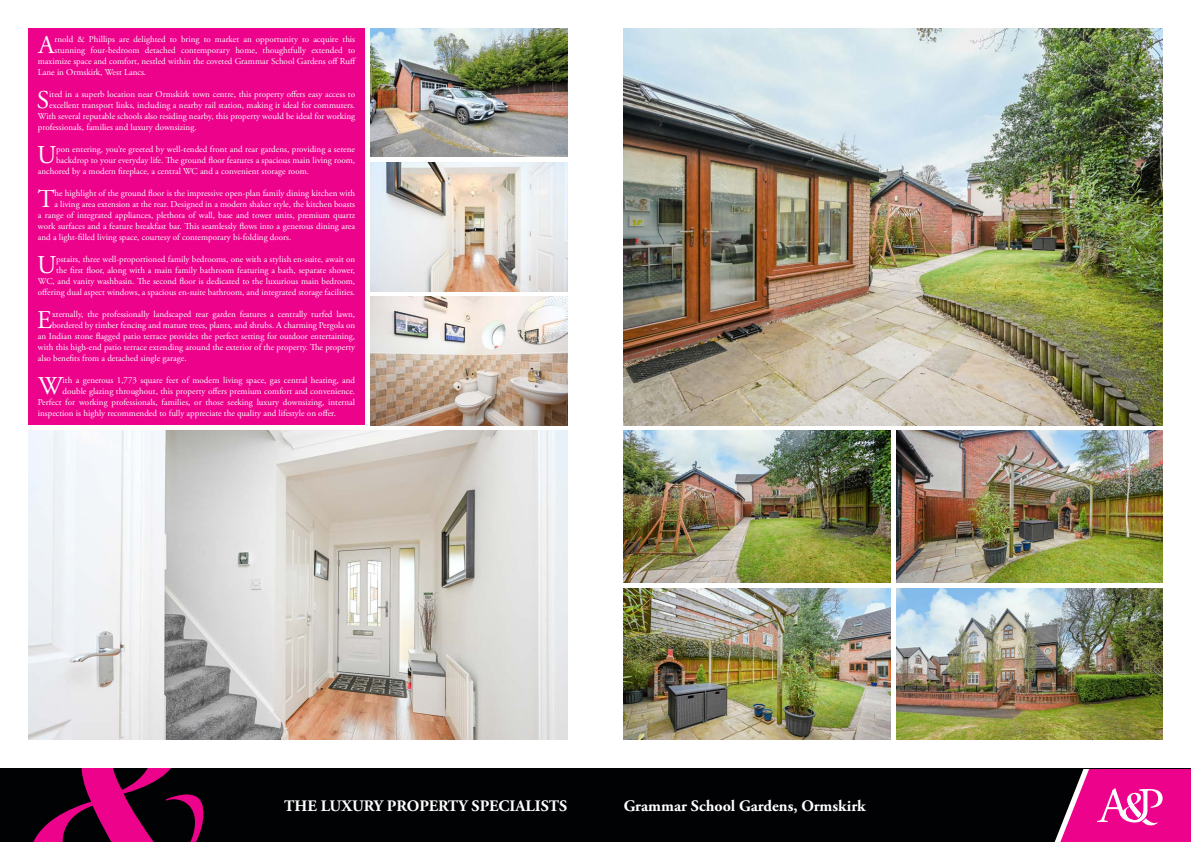
<style>
.page{position:relative;width:1191px;height:842px;background:#fff}
.page>*{position:absolute;margin:0;border:0;box-sizing:border-box;transform-origin:0 0}
.t1{font:25.6px "Adobe Garamond Pro";color:#fff}
.t2{font:700 16px "Adobe Garamond Pro";color:#fff}
.t3{font:9px/11px "Adobe Garamond Pro";color:#fff;text-align:right}
</style>
<div class="page">
<div style="left:0;top:769px;width:1191px;height:73px;background:#010203"></div>
<svg style="left:33px;top:769px;width:171px;height:73px"></svg>
<svg style="left:1054px;top:769px;width:137px;height:73px"></svg>
<img style="left:28px;top:431px;width:539px;height:309px">
<div style="left:28px;top:28px;width:337px;height:397px;background:#ed028c"></div>
<img style="left:624px;top:28px;width:538px;height:397px">
<img style="left:896px;top:588px;width:266px;height:152px">
<img style="left:624px;top:588px;width:266px;height:152px">
<img style="left:896px;top:431px;width:266px;height:152px">
<img style="left:624px;top:431px;width:266px;height:152px">
<img style="left:371px;top:297px;width:196px;height:128px">
<img style="left:371px;top:163px;width:196px;height:128px">
<img style="left:371px;top:28px;width:196px;height:129px">
<p class="t1" style="left:38px;top:30px;width:17px">A</p>
<p class="t3" style="left:54px;top:34px;width:302px">rnold &amp; Phillips are delighted to bring to market an opportunity to acquire this</p>
<p class="t3" style="left:54px;top:45px;width:302px">stunning four-bedroom detached contemporary home, thoughtfully extended to</p>
<p class="t3" style="left:38px;top:56px;width:320px">maximize space and comfort, nestled within the coveted Grammar School Gardens off Ruff</p>
<p class="t3" style="left:38px;top:67px;width:110px">Lane in Ormskirk, West Lancs.</p>
<p class="t1" style="left:37px;top:85px;width:14px">S</p>
<p class="t3" style="left:49px;top:89px;width:307px">ited in a superb location near Ormskirk town centre, this property offers easy access to</p>
<p class="t3" style="left:49px;top:100px;width:307px">excellent transport links, including a nearby rail station, making it ideal for commuters.</p>
<p class="t3" style="left:38px;top:111px;width:319px">With several reputable schools also residing nearby, this property would be ideal for working</p>
<p class="t3" style="left:38px;top:122px;width:160px">professionals, families and luxury downsizing.</p>
<p class="t1" style="left:37px;top:140px;width:21px">U</p>
<p class="t3" style="left:56px;top:144px;width:300px">pon entering, you’re greeted by well-tended front and rear gardens, providing a serene</p>
<p class="t3" style="left:56px;top:155px;width:300px">backdrop to your everyday life. The ground floor features a spacious main living room,</p>
<p class="t3" style="left:38px;top:166px;width:273px">anchored by a modern fireplace, a central WC and a convenient storage room.</p>
<p class="t1" style="left:38px;top:184px;width:18px">T</p>
<p class="t3" style="left:55px;top:188px;width:302px">he highlight of the ground floor is the impressive open-plan family dining kitchen with</p>
<p class="t3" style="left:55px;top:199px;width:302px">a living area extension at the rear. Designed in a modern shaker style, the kitchen boasts</p>
<p class="t3" style="left:38px;top:210px;width:319px">a range of integrated appliances, plethora of wall, base and tower units, premium quartz</p>
<p class="t3" style="left:38px;top:221px;width:319px">work surfaces and a feature breakfast bar. This seamlessly flows into a generous dining area</p>
<p class="t3" style="left:38px;top:232px;width:255px">and a light-filled living space, courtesy of contemporary bi-folding doors.</p>
<p class="t1" style="left:37px;top:250px;width:21px">U</p>
<p class="t3" style="left:38px;top:254px;width:319px">pstairs, three well-proportioned family bedrooms, one with a stylish en-suite, await on<br>the first floor, along with a main family bathroom featuring a bath, separate shower, WC, and vanity washbasin. The second floor is dedicated to the luxurious main bedroom, offering dual aspect windows, a spacious en-suite bathroom, and integrated storage facilities.</p>
<p class="t1" style="left:37px;top:305px;width:16px">E</p>
<p class="t3" style="left:52px;top:309px;width:305px">xternally, the professionally landscaped rear garden features a centrally turfed lawn,</p>
<p class="t3" style="left:52px;top:320px;width:304px">bordered by timber fencing and mature trees, plants, and shrubs. A charming Pergola on</p>
<p class="t3" style="left:38px;top:331px;width:319px">an Indian stone flagged patio terrace provides the perfect setting for outdoor entertaining,</p>
<p class="t3" style="left:38px;top:342px;width:319px">with this high-end patio terrace extending around the exterior of the property. The property</p>
<p class="t3" style="left:38px;top:353px;width:150px">also benefits from a detached single garage.</p>
<p class="t1" style="left:38px;top:371px;width:26px">W</p>
<p class="t3" style="left:63px;top:375px;width:294px">ith a generous 1,773 square feet of modern living space, gas central heating, and</p>
<p class="t3" style="left:63px;top:386px;width:294px">double glazing throughout, this property offers premium comfort and convenience.</p>
<p class="t3" style="left:38px;top:397px;width:319px">Perfect for working professionals, families, or those seeking luxury downsizing, internal</p>
<p class="t3" style="left:38px;top:408px;width:300px">inspection is highly recommended to fully appreciate the quality and lifestyle on offer.</p>
<p class="t2" style="left:284px;top:797px;width:284px">THE LUXURY PROPERTY SPECIALISTS</p>
<p class="t2" style="left:624px;top:797px;width:243px">Grammar School Gardens, Ormskirk</p>
</div>
